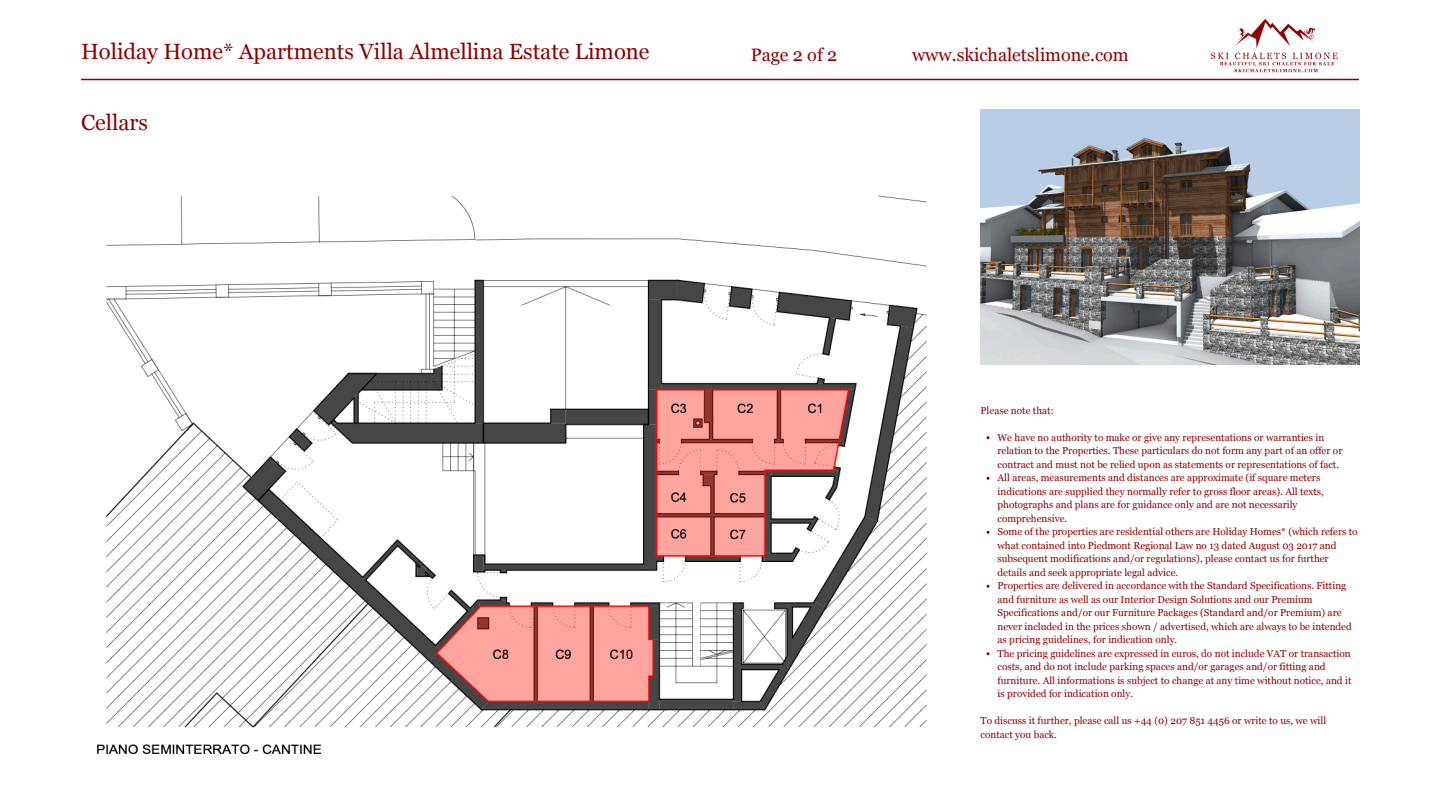
<style>
.page{position:relative;width:1440px;height:810px;background:#fff}
.page>*{position:absolute;margin:0;border:0;box-sizing:border-box;transform-origin:0 0}
.t1{font:22px "Georgia";color:#8f0000}
.t2{font:18px "Georgia";color:#8f0000}
.t3{font:10px/13.5px "Georgia";color:#8f0000}
</style>
<div class="page">
<hr style="left:81px;top:79px;width:1278px;height:1px;background:#8f0000">
<img style="left:1203px;top:19px;width:141px;height:62px">
<img style="left:981px;top:110px;width:378px;height:255px">
<img style="left:97px;top:195px;width:830px;height:560px">
<p class="t1" style="left:81px;top:39px;width:570px">Holiday Home* Apartments Villa Almellina Estate Limone</p>
<p class="t1" style="left:81px;top:110px;width:69px">Cellars</p>
<h2 class="t2" style="left:751px;top:44px;width:88px">Page 2 of 2</h2>
<h2 class="t2" style="left:912px;top:44px;width:218px">www.skichaletslimone.com</h2>
<p class="t3" style="left:981px;top:404px;width:75px">Please note that:</p>
<h1 class="t3" style="left:998px;top:431px;width:346px">We have no authority to make or give any representations or warranties in relation to the Properties. These particulars do not form any part of an offer or contract and must not be relied upon as statements or representations of fact.</h1>
<p class="t3" style="left:998px;top:471px;width:328px">All areas, measurements and distances are approximate (if square meters indications are supplied they normally refer to gross floor areas). All texts, photographs and plans are for guidance only and are not necessarily comprehensive.</p>
<h1 class="t3" style="left:998px;top:525px;width:362px">Some of the properties are residential others are Holiday Homes* (which refers to what contained into Piedmont Regional Law no 13 dated August 03 2017 and subsequent modifications and/or regulations), please contact us for further details and seek appropriate legal advice.</h1>
<p class="t3" style="left:998px;top:579px;width:356px">Properties are delivered in accordance with the Standard Specifications. Fitting and furniture as well as our Interior Design Solutions and our Premium Specifications and/or our Furniture Packages (Standard and/or Premium) are never included in the prices shown / advertised, which are always to be intended as pricing guidelines, for indication only.</p>
<p class="t3" style="left:998px;top:647px;width:355px">The pricing guidelines are expressed in euros, do not include VAT or transaction costs, and do not include parking spaces and/or garages and/or fitting and furniture. All informations is subject to change at any time without notice, and it is provided for indication only.</p>
<p class="t3" style="left:981px;top:714px;width:347px">To discuss it further, please call us +44 (0) 207 851 4456 or write to us, we will contact you back.</p>
</div>
